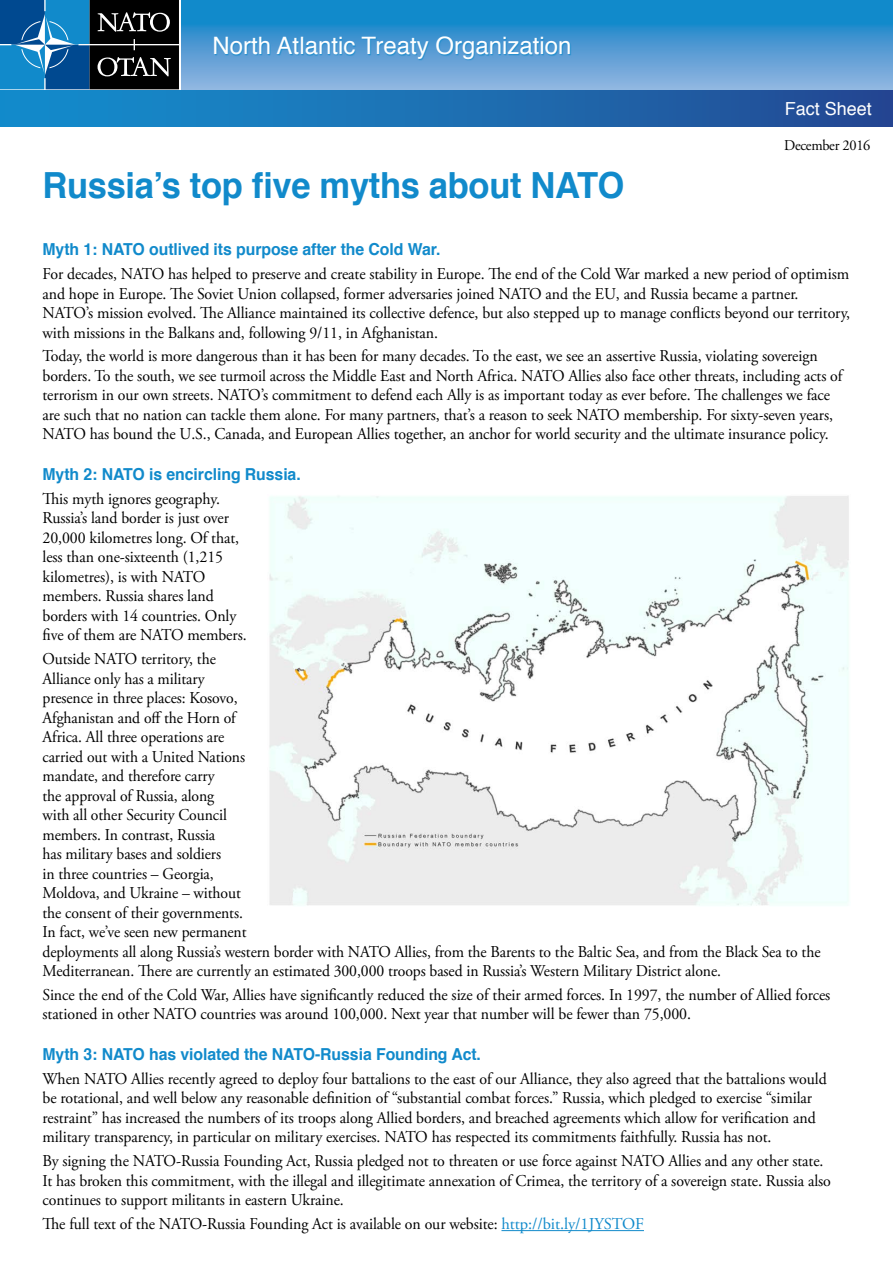
<style>
.page{position:relative;width:893px;height:1263px;background:#fff}
.page>*{position:absolute;margin:0;border:0;box-sizing:border-box;transform-origin:0 0}
.t1{font:700 36px "Helvetica";letter-spacing:-.01em;color:#118acb;scale:.96 1}
.t2{font:24px "Helvetica";color:#fff}
.t3{font:18px "Helvetica";color:#fff}
.t4{font:16.5px/19.5px "Adobe Garamond Pro";letter-spacing:-.005em;color:#000;scale:.96 1}
.t5{font:16.5px/19.5px "Adobe Garamond Pro";letter-spacing:-.005em;color:#000;scale:.95 1}
.t6{font:700 16.5px "Helvetica";letter-spacing:-.005em;color:#118acb;scale:.96 1}
.t7{font:15px "Adobe Garamond Pro";letter-spacing:-.02em;color:#000;scale:.96 1}
.s1{color:#118acb}
</style>
<div class="page">
<svg style="left:181px;top:0;width:712px;height:89px;background:#4699d2"></svg>
<svg style="left:0;top:89px;width:180px;height:2px"></svg>
<svg style="left:0;top:0;width:179px;height:89px;background:#1f4b69"></svg>
<div style="left:215px;top:37px;width:357px;height:24px;background:#118acb;opacity:.75"></div>
<div style="left:0;top:91px;width:893px;height:36px;background:linear-gradient(to right,#1491cf,#254a93)"></div>
<hr style="left:501px;top:1230px;width:143px;height:1px;background:#118acb">
<img style="left:269px;top:496px;width:580px;height:410px">
<h2 class="t2" style="left:213px;top:27px;width:360px">North Atlantic Treaty Organization</h2>
<p class="t3" style="left:785px;top:95px;width:89px">Fact Sheet</p>
<p class="t7" style="left:784px;top:136px;width:91px">December 2016</p>
<h1 class="t1" style="left:43px;top:156px;width:607px">Russia’s top five myths about NATO</h1>
<p class="t6" style="left:43px;top:236px;width:416px">Myth 1: NATO outlived its purpose after the Cold War.</p>
<p class="t4" style="left:43px;top:265px;width:843px">For decades, NATO has helped to preserve and create stability in Europe. The end of the Cold War marked a new period of optimism and hope in Europe. The Soviet Union collapsed, former adversaries joined NATO and the EU, and Russia became a partner.<br>NATO’s mission evolved. The Alliance maintained its collective defence, but also stepped up to manage conflicts beyond our territory, with missions in the Balkans and, following 9/11, in Afghanistan.</p>
<p class="t4" style="left:43px;top:347px;width:835px">Today, the world is more dangerous than it has been for many decades. To the east, we see an assertive Russia, violating sovereign borders. To the south, we see turmoil across the Middle East and North Africa. NATO Allies also face other threats, including acts of terrorism in our own streets. NATO’s commitment to defend each Ally is as important today as ever before. The challenges we face are such that no nation can tackle them alone. For many partners, that’s a reason to seek NATO membership. For sixty-seven years, NATO has bound the U.S., Canada, and European Allies together, an anchor for world security and the ultimate insurance policy.</p>
<p class="t6" style="left:43px;top:461px;width:271px">Myth 2: NATO is encircling Russia.</p>
<p class="t4" style="left:43px;top:489px;width:214px">This myth ignores geography.<br>Russia’s land border is just over<br>20,000 kilometres long. Of that, less than one-sixteenth (1,215 kilometres), is with NATO members. Russia shares land borders with 14 countries. Only five of them are NATO members.</p>
<p class="t5" style="left:43px;top:650px;width:820px">Outside NATO territory, the<br>Alliance only has a military<br>presence in three places: Kosovo,<br>Afghanistan and off the Horn of<br>Africa. All three operations are<br>carried out with a United Nations<br>mandate, and therefore carry<br>the approval of Russia, along<br>with all other Security Council<br>members. In contrast, Russia<br>has military bases and soldiers<br>in three countries – Georgia,<br>Moldova, and Ukraine – without<br>the consent of their governments.<br>In fact, we’ve seen new permanent<br>deployments all along Russia’s western border with NATO Allies, from the Barents to the Baltic Sea, and from the Black Sea to the Mediterranean. There are currently an estimated 300,000 troops based in Russia’s Western Military District alone.</p>
<p class="t4" style="left:43px;top:985px;width:822px">Since the end of the Cold War, Allies have significantly reduced the size of their armed forces. In 1997, the number of Allied forces stationed in other NATO countries was around 100,000. Next year that number will be fewer than 75,000.</p>
<p class="t6" style="left:43px;top:1041px;width:458px">Myth 3: NATO has violated the NATO-Russia Founding Act.</p>
<p class="t4" style="left:43px;top:1069px;width:818px">When NATO Allies recently agreed to deploy four battalions to the east of our Alliance, they also agreed that the battalions would be rotational, and well below any reasonable definition of “substantial combat forces.” Russia, which pledged to exercise “similar restraint” has increased the numbers of its troops along Allied borders, and breached agreements which allow for verification and military transparency, in particular on military exercises. NATO has respected its commitments faithfully. Russia has not.</p>
<p class="t4" style="left:43px;top:1152px;width:823px">By signing the NATO-Russia Founding Act, Russia pledged not to threaten or use force against NATO Allies and any other state.<br>It has broken this commitment, with the illegal and illegitimate annexation of Crimea, the territory of a sovereign state. Russia also continues to support militants in eastern Ukraine.</p>
<p class="t4" style="left:43px;top:1214px;width:628px">The full text of the NATO-Russia Founding Act is available on our website: <span class="s1">http://bit.ly/1JYSTOF</span></p>
</div>
